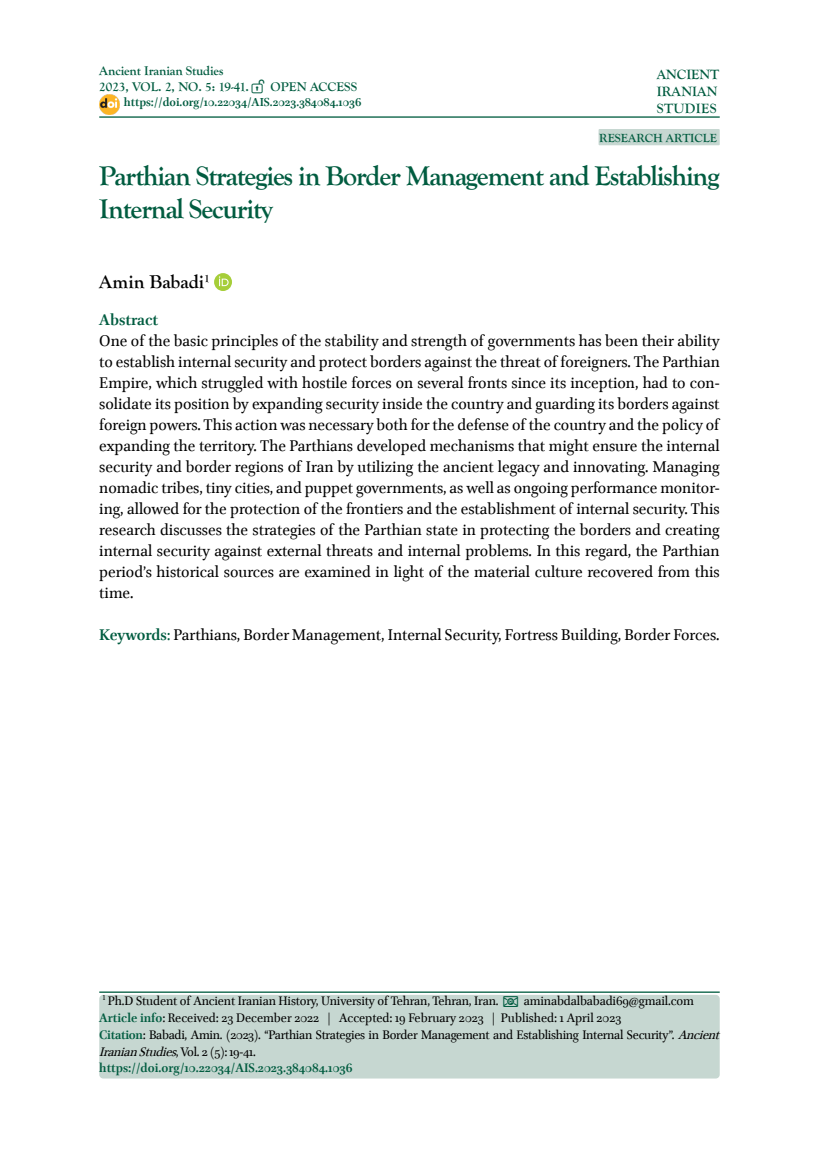
<style>
.page{position:relative;width:819px;height:1166px;background:#fff}
.page>*{position:absolute;margin:0;border:0;box-sizing:border-box;transform-origin:0 0}
.t1{font:700 28px/33.6px "Goudy Old Style T";letter-spacing:-.04em;color:#015c40}
.t2{font:700 19.25px "Goudy Old Style T";color:#000}
.t3{font:17.5px/21px "Brill";color:#000;text-align:justify}
.t4{font:700 17.5px "Brill";color:#015c40}
.t5{font:14px/16.8px "Brill";letter-spacing:-.01em;color:#000}
.t6{font:700 14px/16.8px "Goudy Old Style T";letter-spacing:.01em;color:#015c40;text-align:justify}
.t7{font:700 13.12px/15.8px "Goudy Old Style T";letter-spacing:-.01em;color:#015c40}
.t8{font:700 13.12px "Brill";color:#015c40}
.t9{font:700 12.25px "Goudy Old Style T";color:#015c40}
.s1{font-weight:700;color:#015c40}
.s2{color:#015c40}
.s3{font-style:italic}
</style>
<div class="page">
<hr style="left:99px;top:116px;width:620px;height:2px;background:#015c40">
<img style="left:99px;top:94px;width:20px;height:20px">
<div style="left:99px;top:995px;width:620px;height:83px;background:#c6d7d1;border-radius:4px"></div>
<hr style="left:99px;top:991px;width:620px;height:2px;background:#015c40">
<div style="left:598px;top:129px;width:121px;height:16px;background:#c6d7d1"></div>
<svg style="left:214px;top:273px;width:18px;height:18px"></svg>
<svg style="left:219px;top:276px;width:9px;height:10px"></svg>
<p class="t7" style="left:99px;top:63px;width:151px">Ancient Iranian Studies<br>2023, VOL. 2, NO. 5: 19-41.</p>
<p class="t7" style="left:270px;top:79px;width:88px">OPEN ACCESS</p>
<p class="t8" style="left:124px;top:93px;width:239px">https://doi.org/10.22034/AIS.2023.384084.1036</p>
<p class="t6" style="left:656px;top:66px;width:64px">ANCIENT IRANIAN STUDIES</p>
<p class="t9" style="left:599px;top:131px;width:119px">RESEARCH ARTICLE</p>
<h1 class="t1" style="left:99px;top:159px;width:621px">Parthian Strategies in Border Management and Establishing<br>Internal Security</h1>
<p class="t2" style="left:99px;top:271px;width:112px">Amin Babadi<sup>1</sup></p>
<p class="t4" style="left:99px;top:307px;width:61px">Abstract</p>
<p class="t3" style="left:99px;top:330px;width:622px">One of the basic principles of the stability and strength of governments has been their ability to establish internal security and protect borders against the threat of foreigners. The Parthian Empire, which struggled with hostile forces on several fronts since its inception, had to con&shy;solidate its position by expanding security inside the country and guarding its borders against foreign powers. This action was necessary both for the defense of the country and the policy of expanding the territory. The Parthians developed mechanisms that might ensure the internal security and border regions of Iran by utilizing the ancient legacy and innovating. Managing nomadic tribes, tiny cities, and puppet governments, as well as ongoing performance monitor&shy;ing, allowed for the protection of the frontiers and the establishment of internal security. This research discusses the strategies of the Parthian state in protecting the borders and creating internal security against external threats and internal problems. In this regard, the Parthian period’s historical sources are examined in light of the material culture recovered from this time.</p>
<p class="t3" style="left:99px;top:624px;width:622px"><span class="s1">Keywords</span><span class="s2">:</span> Parthians, Border Management, Internal Security, Fortress Building, Border Forces.</p>
<p class="t5" style="left:103px;top:993px;width:397px"><sup>1</sup> Ph.D Student of Ancient Iranian History, University of Tehran, Tehran, Iran.</p>
<p class="t5" style="left:99px;top:993px;width:626px;text-indent:424px">aminabdalbabadi69@gmail.com <span class="s1">Article info</span>: Received: 23 December 2022 | Accepted: 19 February 2023 | Published: 1 April 2023<br><span class="s1">Citation</span>: Babadi, Amin. (2023). “Parthian Strategies in Border Management and Establishing Internal Security’’. <span class="s3">Ancient IranianStudies</span>, Vo l . 2 ( 5 ) : 1 9 - 4 1 .<br><span class="s1">https://doi.org/10.22034/AIS.2023.384084.1036</span></p>
</div>
